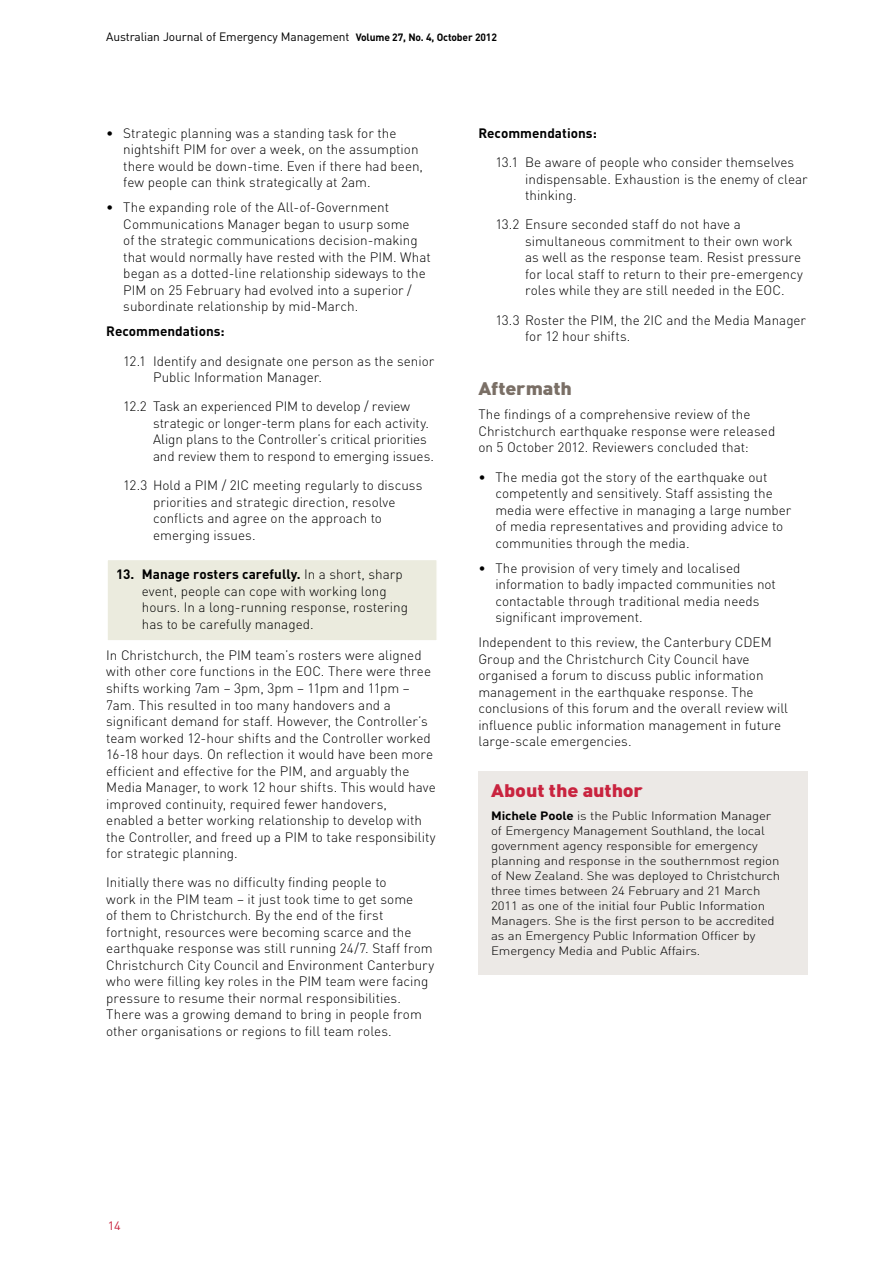
<style>
.page{position:relative;width:893px;height:1263px;background:#fff}
.page>*{position:absolute;margin:0;border:0;box-sizing:border-box;transform-origin:0 0}
.Red_Subheading{font:900 18px "DINOT";letter-spacing:-.005em;color:#c9243f;scale:1.1 1}
.Grey_Subheading{font:900 18px "DINOT";letter-spacing:-.005em;color:#7a6f66;scale:1.1 1}
.Body_Text{font:300 13.5px/16.5px "DINOT";color:#000}
.Body_Text-2{font:700 13.5px "DINOT";color:#000}
.Authors_Text{font:300 12px/15px "DINOT";letter-spacing:-.01em;color:#000;scale:1.1 1}
.t1{font:12px "DINOT";letter-spacing:-.01em;color:#000}
.t2{font:12px "DINOT";color:#c9243f;scale:1.05 1}
.s1{font-weight:700;font-size:10.5px}
.s2{font-weight:700}
</style>
<div class="page">
<div style="left:107px;top:559px;width:330px;height:82px;background:#ebebde"></div>
<div style="left:106px;top:559px;width:332px;height:83px;border:2px solid #fff"></div>
<div style="left:478px;top:771px;width:330px;height:203px;background:#ece9e6"></div>
<p class="t1" style="left:106px;top:29px;width:392px">Australian Journal of Emergency Management <span class="s1">Volume 27, No. 4, October 2012</span></p>
<p class="Body_Text" style="left:123px;top:125px;width:301px;text-indent:-17px">• Strategic planning was a standing task for the nightshift PIM for over a week, on the assumption there would be down-time. Even if there had been, few people can think strategically at 2am.</p>
<p class="Body_Text" style="left:123px;top:199px;width:309px;text-indent:-17px">• The expanding role of the All-of-Government Communications Manager began to usurp some<br>of the strategic communications decision-making that would normally have rested with the PIM. What began as a dotted-line relationship sideways to the PIM on 25 February had evolved into a superior / subordinate relationship by mid-March.</p>
<p class="Body_Text-2" style="left:106px;top:323px;width:120px">Recommendations:</p>
<p class="Body_Text" style="left:153px;top:352px;width:283px;text-indent:-30px">12.1 Identify and designate one person as the senior<br>Public Information Manager.</p>
<p class="Body_Text" style="left:153px;top:398px;width:282px;text-indent:-30px">12.2 Task an experienced PIM to develop / review strategic or longer-term plans for each activity.<br>Align plans to the Controller’s critical priorities and review them to respond to emerging issues.</p>
<p class="Body_Text" style="left:153px;top:477px;width:271px;text-indent:-30px">12.3 Hold a PIM / 2IC meeting regularly to discuss priorities and strategic direction, resolve conflicts and agree on the approach to emerging issues.</p>
<p class="Body_Text" style="left:142px;top:566px;width:268px;text-indent:-26px"><span class="s2">13. Manage rosters carefully.</span> In a short, sharp event, people can cope with working long hours. In a long-running response, rostering has to be carefully managed.</p>
<p class="Body_Text" style="left:106px;top:647px;width:331px">In Christchurch, the PIM team’s rosters were aligned with other core functions in the EOC. There were three shifts working 7am – 3pm, 3pm – 11pm and 11pm – 7am. This resulted in too many handovers and a significant demand for staff. However, the Controller’s team worked 12-hour shifts and the Controller worked 16-18 hour days. On reflection it would have been more efficient and effective for the PIM, and arguably the Media Manager, to work 12 hour shifts. This would have improved continuity, required fewer handovers, enabled a better working relationship to develop with the Controller, and freed up a PIM to take responsibility for strategic planning.</p>
<p class="Body_Text" style="left:106px;top:874px;width:330px">Initially there was no difficulty finding people to<br>work in the PIM team – it just took time to get some<br>of them to Christchurch. By the end of the first fortnight, resources were becoming scarce and the earthquake response was still running 24/7. Staff from Christchurch City Council and Environment Canterbury who were filling key roles in the PIM team were facing pressure to resume their normal responsibilities.<br>There was a growing demand to bring in people from other organisations or regions to fill team roles.</p>
<p class="Body_Text-2" style="left:478px;top:124px;width:120px">Recommendations:</p>
<p class="Body_Text" style="left:525px;top:154px;width:284px;text-indent:-30px">13.1 Be aware of people who consider themselves indispensable. Exhaustion is the enemy of clear thinking.</p>
<p class="Body_Text" style="left:525px;top:216px;width:279px;text-indent:-30px">13.2 Ensure seconded staff do not have a simultaneous commitment to their own work as well as the response team. Resist pressure for local staff to return to their pre-emergency roles while they are still needed in the EOC.</p>
<p class="Body_Text" style="left:525px;top:311px;width:282px;text-indent:-30px">13.3 Roster the PIM, the 2IC and the Media Manager for 12 hour shifts.</p>
<p class="Grey_Subheading" style="left:478px;top:377px;width:87px">Aftermath</p>
<p class="Body_Text" style="left:478px;top:406px;width:298px">The findings of a comprehensive review of the<br>Christchurch earthquake response were released on 5 October 2012. Reviewers concluded that:</p>
<p class="Body_Text" style="left:495px;top:468px;width:298px;text-indent:-17px">• The media got the story of the earthquake out competently and sensitively. Staff assisting the media were effective in managing a large number of media representatives and providing advice to communities through the media.</p>
<p class="Body_Text" style="left:495px;top:559px;width:282px;text-indent:-17px">• The provision of very timely and localised information to badly impacted communities not contactable through traditional media needs significant improvement.</p>
<p class="Body_Text" style="left:478px;top:634px;width:311px">Independent to this review, the Canterbury CDEM Group and the Christchurch City Council have organised a forum to discuss public information management in the earthquake response. The conclusions of this forum and the overall review will influence public information management in future large-scale emergencies.</p>
<p class="Red_Subheading" style="left:491px;top:778px;width:140px">About the author</p>
<p class="Authors_Text" style="left:491px;top:808px;width:264px"><span class="s2">Michele Poole</span> is the Public Information Manager of Emergency Management Southland, the local government agency responsible for emergency planning and response in the southernmost region of New Zealand. She was deployed to Christchurch three times between 24 February and 21 March 2011 as one of the initial four Public Information Managers. She is the first person to be accredited as an Emergency Public Information Officer by Emergency Media and Public Affairs.</p>
<p class="t2" style="left:108px;top:1218px;width:14px">14</p>
</div>
